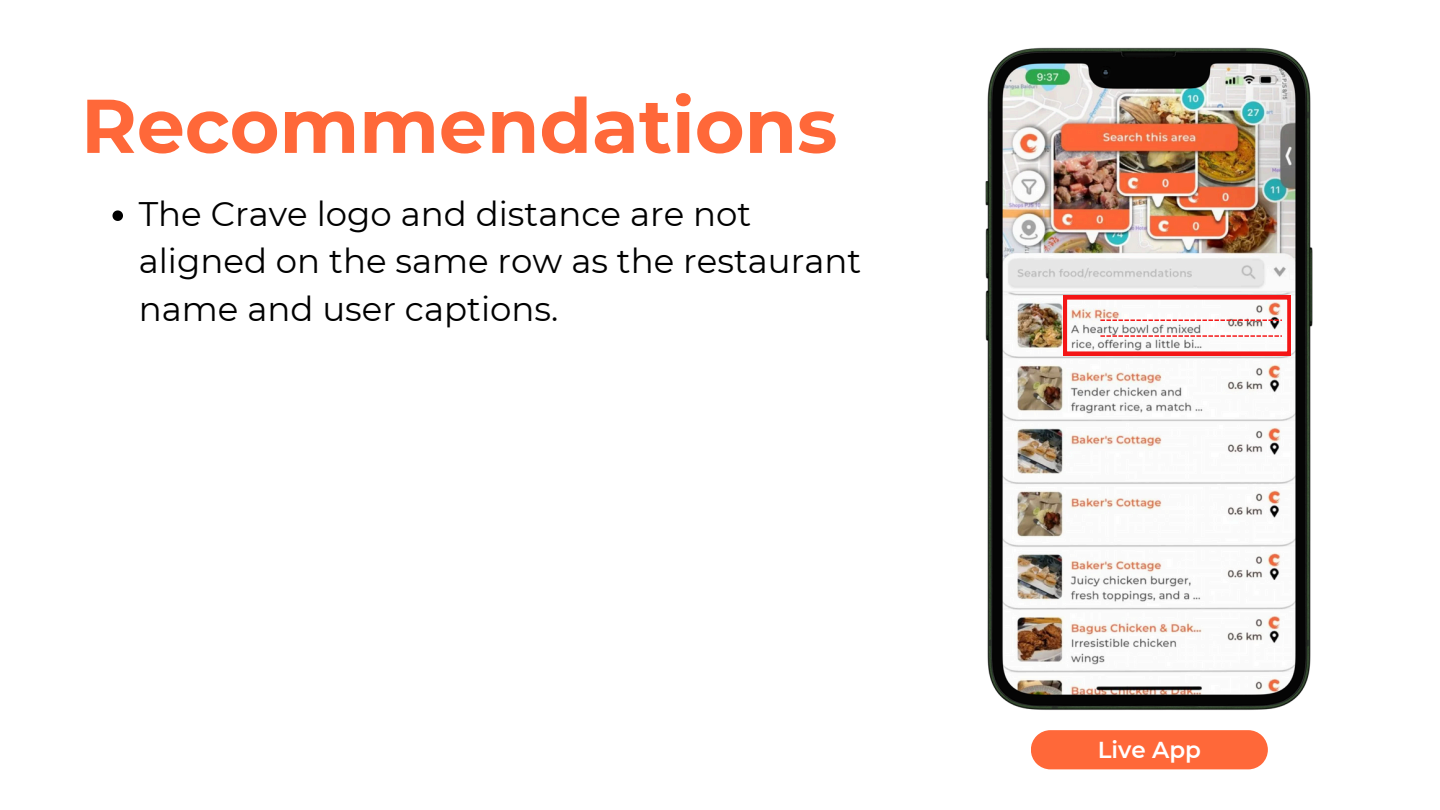
<style>
.page{position:relative;width:1440px;height:810px;background:#fff}
.page>*{position:absolute;margin:0;border:0;box-sizing:border-box;transform-origin:0 0}
.t1{font:700 76px "Montserrat";color:#ff6839}
.t2{font:34px/47.2px "Montserrat";color:#000}
.t3{font:600 23px "Montserrat";color:#fff}
</style>
<div class="page">
<div style="left:1031px;top:730px;width:237px;height:39px;background:#ff6839"></div>
<img style="left:985px;top:47px;width:328px;height:663px">
<svg style="left:112px;top:210px;width:11px;height:11px"></svg>
<svg style="left:1063px;top:296px;width:228px;height:59px"></svg>
<p class="t1" style="left:81px;top:79px;width:758px">Recommendations</p>
<p class="t2" style="left:139px;top:190px;width:724px">The Crave logo and distance are not aligned on the same row as the restaurant name and user captions.</p>
<h1 class="t3" style="left:1098px;top:735px;width:105px">Live App</h1>
</div>
